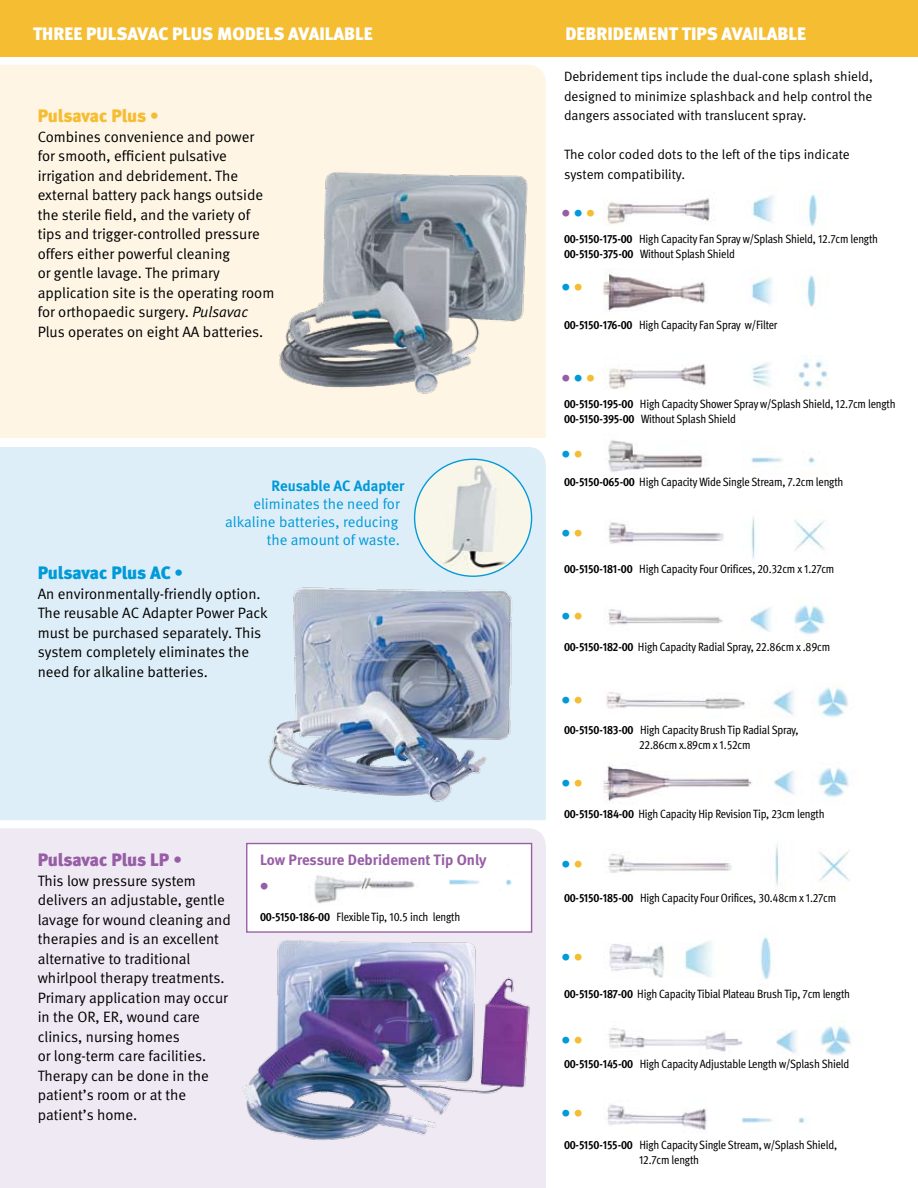
<style>
.page{position:relative;width:918px;height:1188px;background:#fff}
.page>*{position:absolute;margin:0;border:0;box-sizing:border-box;transform-origin:0 0}
.t1{font:24px "Times";color:#009ad9}
.t2{font:24px "Times";color:#975ea5}
.t3{font:900 18px "Meta";color:#fff}
.t4{font:18px "Meta Black LF";letter-spacing:-.005em;color:#975ea5}
.t5{font:900 18px "Meta";letter-spacing:-.005em;color:#009ad9}
.t6{font:900 18px "Meta";letter-spacing:-.005em;color:#f5bd31}
.t7{font:15px/19.5px "Meta Normal";color:#000}
.t8{font:15px/18px "Meta Normal";color:#009ad9;text-align:right}
.t9{font:700 15px "Meta";color:#975ea5}
.t10{font:700 15px "Meta";letter-spacing:-.005em;color:#009ad9}
.t11{font:13.5px/19.5px "Meta Normal";color:#000;text-align:justify}
.t12{font:12px/15px "Meta Cond Book LF";letter-spacing:-.015em;color:#000}
.s1{font-style:italic}
.s2{font-family:"Meta Cond Bold Expert"}
.s3{font-family:"Meta Cond";font-weight:700}
.s4{font-family:"Meta Cond Book Expert"}
.s5{color:#009ad9}
.s6{color:#f5bd31}
</style>
<div class="page">
<div style="left:0;top:65px;width:546px;height:373px;background:#fef5e5"></div>
<div style="left:0;top:447px;width:546px;height:373px;background:#deeef8"></div>
<div style="left:0;top:828px;width:546px;height:360px;background:#efe9f4"></div>
<div style="left:1px;top:0;width:917px;height:56px;background:#f5bd31"></div>
<img style="left:194px;top:913px;width:352px;height:245px">
<img style="left:603px;top:194px;width:248px;height:936px">
<img style="left:243px;top:146px;width:303px;height:268px">
<img style="left:238px;top:556px;width:308px;height:264px">
<img style="left:415px;top:459px;width:117px;height:117px;border-radius:58px">
<div style="left:246px;top:843px;width:286px;height:90px;background:#fff;border:1px solid #975ea5"></div>
<img style="left:449px;top:865px;width:63px;height:26px">
<img style="left:314px;top:875px;width:101px;height:29px">
<h2 class="t3" style="left:33px;top:23px;width:341px">THREE PULSAVAC PLUS MODELS AVAILABLE</h2>
<h2 class="t3" style="left:566px;top:23px;width:242px">DEBRIDEMENT TIPS AVAILABLE</h2>
<h2 class="t6" style="left:38px;top:105px;width:123px">PULSAVAC PLUS •</h2>
<p class="t7" style="left:38px;top:127px;width:238px">Combines convenience and power for smooth, efficient pulsative irrigation and debridement. The external battery pack hangs outside the sterile field, and the variety of tips and trigger-controlled pressure offers either powerful cleaning<br>or gentle lavage. The primary application site is the operating room for orthopaedic surgery. <span class="s1">Pulsavac </span>Plus operates on eight AA batteries.</p>
<p class="t10" style="left:272px;top:477px;width:134px">Reusable AC Adapter</p>
<p class="t8" style="left:225px;top:495px;width:176px">eliminates the need for alkaline batteries, reducing the amount of waste.</p>
<h2 class="t5" style="left:38px;top:562px;width:147px">PULSAVAC PLUS AC •</h2>
<p class="t7" style="left:38px;top:584px;width:231px">An environmentally-friendly option.<br>The reusable AC Adapter Power Pack must be purchased separately. This system completely eliminates the need for alkaline batteries.</p>
<h2 class="t4" style="left:38px;top:849px;width:146px">Pulsavac Plus LP •</h2>
<p class="t7" style="left:38px;top:871px;width:195px">This low pressure system delivers an adjustable, gentle lavage for wound cleaning and therapies and is an excellent alternative to traditional whirlpool therapy treatments.<br>Primary application may occur in the OR, ER, wound care clinics, nursing homes<br>or long-term care facilities.<br>Therapy can be done in the patient’s room or at the patient’s home.</p>
<p class="t9" style="left:260px;top:851px;width:228px">Low Pressure Debridement Tip Only</p>
<h1 class="t2" style="left:260px;top:864px;width:10px">•</h1>
<p class="t12" style="left:260px;top:909px;width:202px"><span class="s2">00</span><span class="s3">-</span><span class="s2">5150</span><span class="s3">-</span><span class="s2">186</span><span class="s3">-</span><span class="s2">00</span> Flexible Tip, <span class="s4">10</span>.<span class="s4">5</span> inch length</p>
<p class="t11" style="left:564px;top:67px;width:310px">Debridement tips include the dual-cone splash shield, designed to minimize splashback and help control the dangers associated with translucent spray.</p>
<p class="t11" style="left:564px;top:145px;width:287px">The color coded dots to the left of the tips indicate system compatibility.</p>
<h1 class="t2" style="left:562px;top:190px;width:34px">•<span class="s5">•</span><span class="s6">•</span></h1>
<p class="t12" style="left:564px;top:232px;width:316px"><span class="s2">00</span><span class="s3">-</span><span class="s2">5150</span><span class="s3">-</span><span class="s2">175</span><span class="s3">-</span><span class="s2">00</span> High Capacity Fan Spray w/Splash Shield, <span class="s4">12</span>.<span class="s4">7</span>cm length<br><span class="s2">00</span><span class="s3">-</span><span class="s2">5150</span><span class="s3">-</span><span class="s2">375</span><span class="s3">-</span><span class="s2">00</span> Without Splash Shield</p>
<h1 class="t1" style="left:562px;top:265px;width:22px">•<span class="s6">•</span></h1>
<p class="t12" style="left:564px;top:317px;width:215px"><span class="s2">00</span><span class="s3">-</span><span class="s2">5150</span><span class="s3">-</span><span class="s2">176</span><span class="s3">-</span><span class="s2">00</span> High Capacity Fan Spray w/Filter</p>
<h1 class="t2" style="left:562px;top:355px;width:34px">•<span class="s5">•</span><span class="s6">•</span></h1>
<p class="t12" style="left:564px;top:397px;width:333px"><span class="s2">00</span><span class="s3">-</span><span class="s2">5150</span><span class="s3">-</span><span class="s2">195</span><span class="s3">-</span><span class="s2">00</span> High Capacity Shower Spray w/Splash Shield, <span class="s4">12</span>.<span class="s4">7</span>cm length<br><span class="s2">00</span><span class="s3">-</span><span class="s2">5150</span><span class="s3">-</span><span class="s2">395</span><span class="s3">-</span><span class="s2">00</span> Without Splash Shield</p>
<h1 class="t1" style="left:562px;top:431px;width:22px">•<span class="s6">•</span></h1>
<p class="t12" style="left:564px;top:475px;width:281px"><span class="s2">00</span><span class="s3">-</span><span class="s2">5150</span><span class="s3">-</span><span class="s2">065</span><span class="s3">-</span><span class="s2">00</span> High Capacity Wide Single Stream, <span class="s4">7</span>.<span class="s4">2</span>cm length</p>
<h1 class="t1" style="left:562px;top:511px;width:22px">•<span class="s6">•</span></h1>
<p class="t12" style="left:564px;top:562px;width:272px"><span class="s2">00</span><span class="s3">-</span><span class="s2">5150</span><span class="s3">-</span><span class="s2">181</span><span class="s3">-</span><span class="s2">00</span> High Capacity Four Orifices, <span class="s4">20</span>.<span class="s4">32</span>cm x <span class="s4">1</span>.<span class="s4">27</span>cm</p>
<h1 class="t1" style="left:562px;top:593px;width:22px">•<span class="s6">•</span></h1>
<p class="t12" style="left:564px;top:640px;width:268px"><span class="s2">00</span><span class="s3">-</span><span class="s2">5150</span><span class="s3">-</span><span class="s2">182</span><span class="s3">-</span><span class="s2">00</span> High Capacity Radial Spray, <span class="s4">22</span>.<span class="s4">86</span>cm x .89cm</p>
<h1 class="t1" style="left:562px;top:678px;width:22px">•<span class="s6">•</span></h1>
<p class="t12" style="left:639px;top:722px;width:161px;text-indent:-75px"><span class="s2">00</span><span class="s3">-</span><span class="s2">5150</span><span class="s3">-</span><span class="s2">183</span><span class="s3">-</span><span class="s2">00</span> High Capacity Brush Tip Radial Spray,<br><span class="s4">22</span>.<span class="s4">86</span>cm x.<span class="s4">89</span>cm x <span class="s4">1</span>.<span class="s4">52</span>cm</p>
<h1 class="t1" style="left:562px;top:760px;width:22px">•<span class="s6">•</span></h1>
<p class="t12" style="left:564px;top:806px;width:262px"><span class="s2">00</span><span class="s3">-</span><span class="s2">5150</span><span class="s3">-</span><span class="s2">184</span><span class="s3">-</span><span class="s2">00</span> High Capacity Hip Revision Tip, <span class="s4">23</span>cm length</p>
<h1 class="t1" style="left:562px;top:841px;width:22px">•<span class="s6">•</span></h1>
<p class="t12" style="left:564px;top:890px;width:274px"><span class="s2">00</span><span class="s3">-</span><span class="s2">5150</span><span class="s3">-</span><span class="s2">185</span><span class="s3">-</span><span class="s2">00</span> High Capacity Four Orifices, <span class="s4">30</span>.<span class="s4">48</span>cm x <span class="s4">1</span>.<span class="s4">27</span>cm</p>
<h1 class="t1" style="left:562px;top:934px;width:22px">•<span class="s6">•</span></h1>
<p class="t12" style="left:564px;top:986px;width:288px"><span class="s2">00</span><span class="s3">-</span><span class="s2">5150</span><span class="s3">-</span><span class="s2">187</span><span class="s3">-</span><span class="s2">00</span> High Capacity Tibial Plateau Brush Tip, <span class="s4">7</span>cm length</p>
<h1 class="t1" style="left:562px;top:1017px;width:22px">•<span class="s6">•</span></h1>
<p class="t12" style="left:564px;top:1057px;width:287px"><span class="s2">00</span><span class="s3">-</span><span class="s2">5150</span><span class="s3">-</span><span class="s2">145</span><span class="s3">-</span><span class="s2">00</span> High Capacity Adjustable Length w/Splash Shield</p>
<h1 class="t1" style="left:562px;top:1090px;width:22px">•<span class="s6">•</span></h1>
<p class="t12" style="left:639px;top:1137px;width:200px;text-indent:-75px"><span class="s2">00</span><span class="s3">-</span><span class="s2">5150</span><span class="s3">-</span><span class="s2">155</span><span class="s3">-</span><span class="s2">00</span> High Capacity Single Stream, w/Splash Shield,<br><span class="s4">12</span>.<span class="s4">7</span>cm length</p>
</div>
